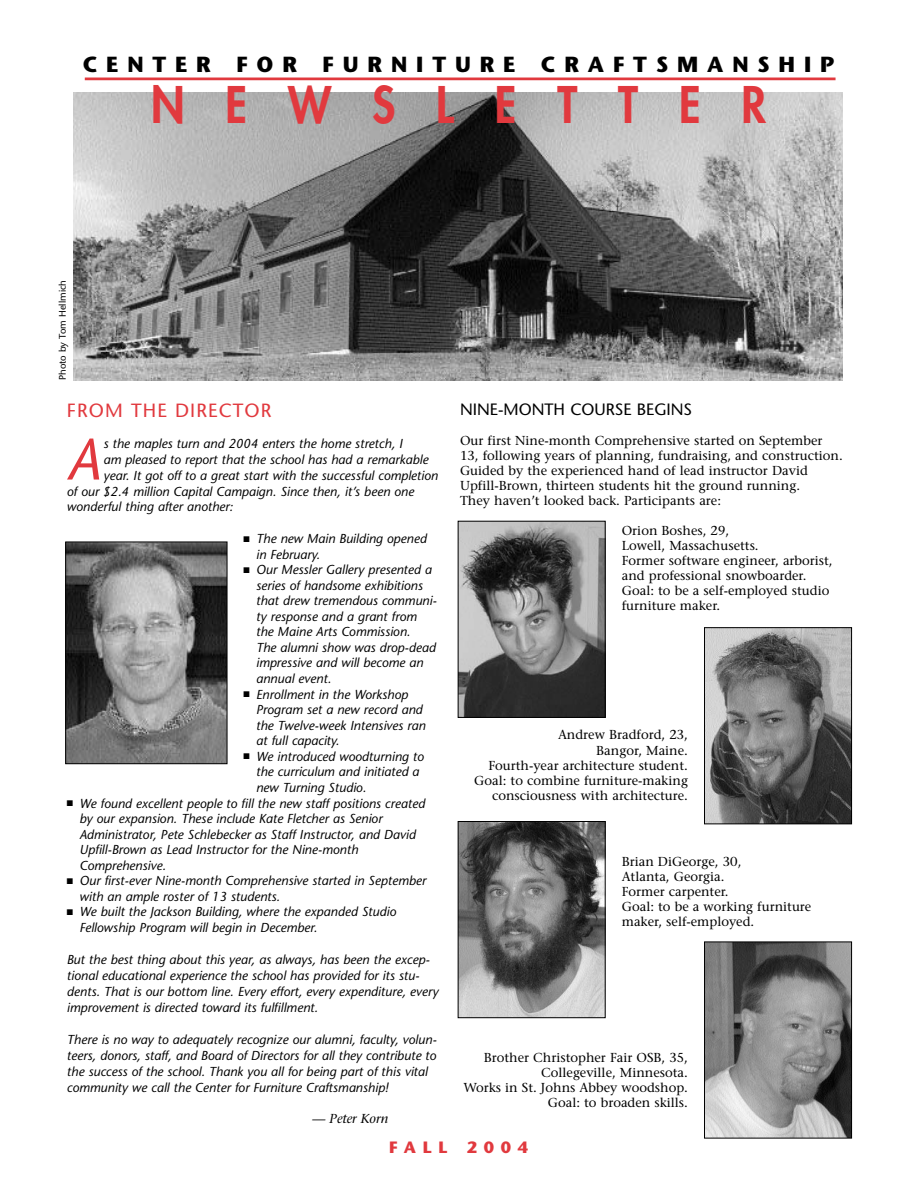
<style>
.page{position:relative;width:918px;height:1197px;background:#fff}
.page>*{position:absolute;margin:0;border:0;box-sizing:border-box;transform-origin:0 0}
.t1{font:italic 58.5px "Stone Sans";color:#e1393e}
.t2{font:800 49.2px "Futura";letter-spacing:.925em;color:#e1393e;scale:.9 1}
.t3{font:700 21.9px "Stone Sans";letter-spacing:.41em;color:#000}
.t4{font:19.05px "Stone Sans";letter-spacing:.055em;color:#e1393e}
.t5{font:16.35px "Stone Sans";color:#000}
.t6{font:700 16.35px "Stone Sans";letter-spacing:.41em;color:#e1393e}
.t7{font:italic 12.9px/15.6px "Stone Sans";color:#000}
.t8{font:12.9px/15px "Stone Serif";color:#000}
.t9{font:italic 12.9px "Stone Serif";color:#000}
.t10{font:9.6px "Stone Sans";color:#000}
</style>
<div class="page">
<img style="left:73px;top:92px;width:770px;height:289px">
<hr style="left:85px;top:78px;width:751px;height:2px;background:#e1393e">
<img style="left:68px;top:544px;width:157px;height:218px">
<div style="left:66px;top:542px;width:161px;height:222px;border:1px solid #000"></div>
<img style="left:460px;top:523px;width:143px;height:193px">
<div style="left:458px;top:521px;width:147px;height:197px;border:1px solid #000"></div>
<img style="left:706px;top:629px;width:144px;height:193px">
<div style="left:704px;top:627px;width:148px;height:197px;border:1px solid #000"></div>
<img style="left:460px;top:823px;width:143px;height:193px">
<div style="left:458px;top:821px;width:147px;height:197px;border:1px solid #000"></div>
<img style="left:706px;top:944px;width:144px;height:192px">
<div style="left:704px;top:942px;width:148px;height:196px;border:1px solid #000"></div>
<h3 class="t3" style="left:83px;top:56px;width:753px">CENTER FOR FURNITURE CRAFTSMANSHIP</h3>
<h2 class="t2" style="left:151px;top:81px;width:685px">NEWSLETTER</h2>
<p class="t10" style="left:59px;top:380px;width:102px;rotate:-90deg">Photo by Tom Hellmich</p>
<p class="t5" style="left:460px;top:403px;width:234px">NINE-MONTH COURSE BEGINS</p>
<p class="t8" style="left:460px;top:434px;width:384px">Our first Nine-month Comprehensive started on September 13, following years of planning, fundraising, and construction.<br>Guided by the experienced hand of lead instructor David Upfill-Brown, thirteen students hit the ground running.<br>They haven’t looked back. Participants are:</p>
<p class="t8" style="left:622px;top:524px;width:212px">Orion Boshes, 29,<br>Lowell, Massachusetts.<br>Former software engineer, arborist, and professional snowboarder.<br>Goal: to be a self-employed studio furniture maker.</p>
<h3 class="t4" style="left:67px;top:403px;width:206px">FROM THE DIRECTOR</h3>
<h1 class="t1" style="left:67px;top:437px;width:35px">A</h1>
<p class="t7" style="left:103px;top:437px;width:301px">s the maples turn and 2004 enters the home stretch, I</p>
<p class="t7" style="left:103px;top:453px;width:327px">am pleased to report that the school has had a remarkable</p>
<p class="t7" style="left:103px;top:469px;width:336px">year. It got off to a great start with the successful completion</p>
<p class="t7" style="left:67px;top:485px;width:349px">of our $2.4 million Capital Campaign. Since then, it’s been one</p>
<p class="t7" style="left:67px;top:501px;width:168px">wonderful thing after another:</p>
<p class="t7" style="left:256px;top:532px;width:172px;text-indent:-13px">■ The new Main Building opened in February.</p>
<p class="t7" style="left:256px;top:563px;width:182px;text-indent:-13px">■ Our Messler Gallery presented a series of handsome exhibitions that drew tremendous communi&shy;ty response and a grant from the Maine Arts Commission.<br>The alumni show was drop-dead impressive and will become an annual event.</p>
<p class="t7" style="left:256px;top:688px;width:171px;text-indent:-13px">■ Enrollment in the Workshop<br>Program set a new record and the Twelve-week Intensives ran at full capacity.</p>
<p class="t7" style="left:256px;top:750px;width:169px;text-indent:-13px">■ We introduced woodturning to the curriculum and initiated a new Turning Studio.</p>
<p class="t7" style="left:80px;top:797px;width:347px;text-indent:-13px">■ We found excellent people to fill the new staff positions created by our expansion. These include Kate Fletcher as Senior Administrator, Pete Schlebecker as Staff Instructor, and David Upfill-Brown as Lead Instructor for the Nine-month Comprehensive.</p>
<p class="t7" style="left:80px;top:874px;width:348px;text-indent:-13px">■ Our first-ever Nine-month Comprehensive started in September with an ample roster of 13 students.</p>
<p class="t7" style="left:80px;top:906px;width:318px;text-indent:-13px">■ We built the Jackson Building, where the expanded Studio<br>Fellowship Program will begin in December.</p>
<p class="t7" style="left:67px;top:953px;width:373px">But the best thing about this year, as always, has been the excep&shy;tional educational experience the school has provided for its stu&shy;dents. That is our bottom line. Every effort, every expenditure, every improvement is directed toward its fulfillment.</p>
<p class="t7" style="left:67px;top:1033px;width:371px">There is no way to adequately recognize our alumni, faculty, volun&shy;teers, donors, staff, and Board of Directors for all they contribute to the success of the school. Thank you all for being part of this vital community we call the Center for Furniture Craftsmanship!</p>
<p class="t9" style="left:313px;top:1113px;width:77px">— Peter Korn</p>
<p class="t6" style="left:389px;top:1141px;width:140px">FALL 2004</p>
<p class="t8" style="left:474px;top:729px;width:215px;text-align:right">Andrew Bradford, 23,<br>Bangor, Maine.<br>Fourth-year architecture student.<br>Goal: to combine furniture-making consciousness with architecture.</p>
<p class="t8" style="left:622px;top:856px;width:191px">Brian DiGeorge, 30,<br>Atlanta, Georgia.<br>Former carpenter.<br>Goal: to be a working furniture maker, self-employed.</p>
<p class="t8" style="left:463px;top:1051px;width:226px;text-align:right">Brother Christopher Fair OSB, 35,<br>Collegeville, Minnesota.<br>Works in St. Johns Abbey woodshop.<br>Goal: to broaden skills.</p>
</div>
